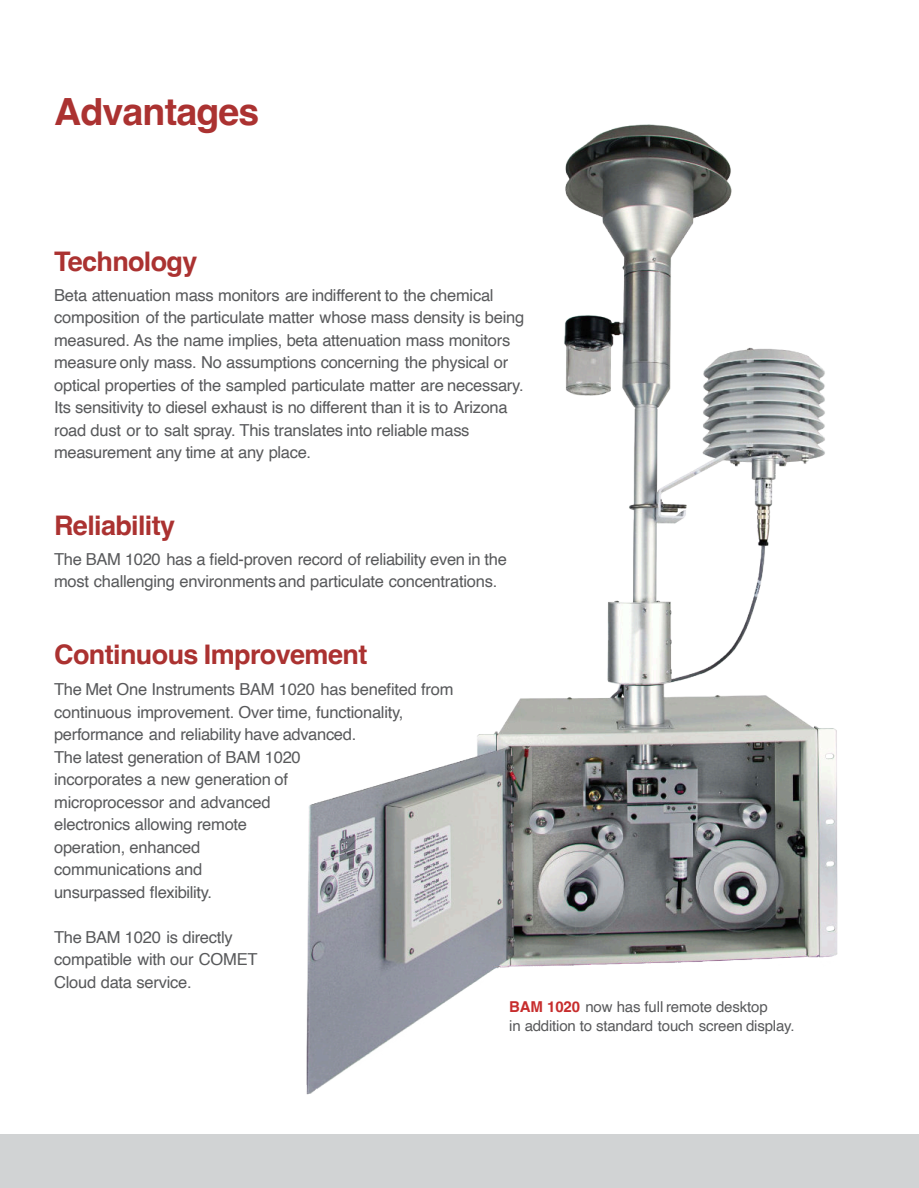
<style>
.page{position:relative;width:919px;height:1188px;background:#fff}
.page>*{position:absolute;margin:0;border:0;box-sizing:border-box;transform-origin:0 0}
.t1{font:700 37.5px "Helvetica";letter-spacing:-.02em;color:#ab3231}
.t2{font:700 27px "Helvetica";letter-spacing:-.025em;color:#ab3231}
.t3{font:16.5px/22.5px "Helvetica";letter-spacing:-.015em;color:#58595b}
.t4{font:15px/19.5px "Helvetica";letter-spacing:-.015em;color:#58595b}
.s1{font-weight:700;color:#c72d2d}
</style>
<div class="page">
<img style="left:306px;top:124px;width:532px;height:971px">
<div style="left:0;top:1134px;width:918px;height:54px;background:#d1d3d4"></div>
<h1 class="t1" style="left:54px;top:97px;width:207px">Advantages</h1>
<h2 class="t2" style="left:54px;top:251px;width:145px">Technology</h2>
<p class="t3" style="left:54px;top:285px;width:471px">Beta attenuation mass monitors are indifferent to the chemical composition of the particulate matter whose mass density is being measured. As the name implies, beta attenuation mass monitors measure only mass. No assumptions concerning the physical or optical properties of the sampled particulate matter are necessary.<br>Its sensitivity to diesel exhaust is no different than it is to Arizona road dust or to salt spray. This translates into reliable mass measurement any time at any place.</p>
<h2 class="t2" style="left:54px;top:515px;width:122px">Reliability</h2>
<p class="t3" style="left:54px;top:549px;width:454px">The BAM 1020 has a field-proven record of reliability even in the most challenging environments and particulate concentrations.</p>
<h2 class="t2" style="left:54px;top:644px;width:314px">Continuous Improvement</h2>
<p class="t3" style="left:54px;top:679px;width:400px">The Met One Instruments BAM 1020 has benefited from continuous improvement. Over time, functionality, performance and reliability have advanced.<br>The latest generation of BAM 1020<br>incorporates a new generation of<br>microprocessor and advanced<br>electronics allowing remote<br>operation, enhanced<br>communications and<br>unsurpassed flexibility.</p>
<p class="t3" style="left:54px;top:927px;width:205px">The BAM 1020 is directly compatible with our COMET<br>Cloud data service.</p>
<p class="t4" style="left:509px;top:998px;width:287px"><span class="s1">BAM 1020</span> now has full remote desktop<br>in addition to standard touch screen display.</p>
</div>
